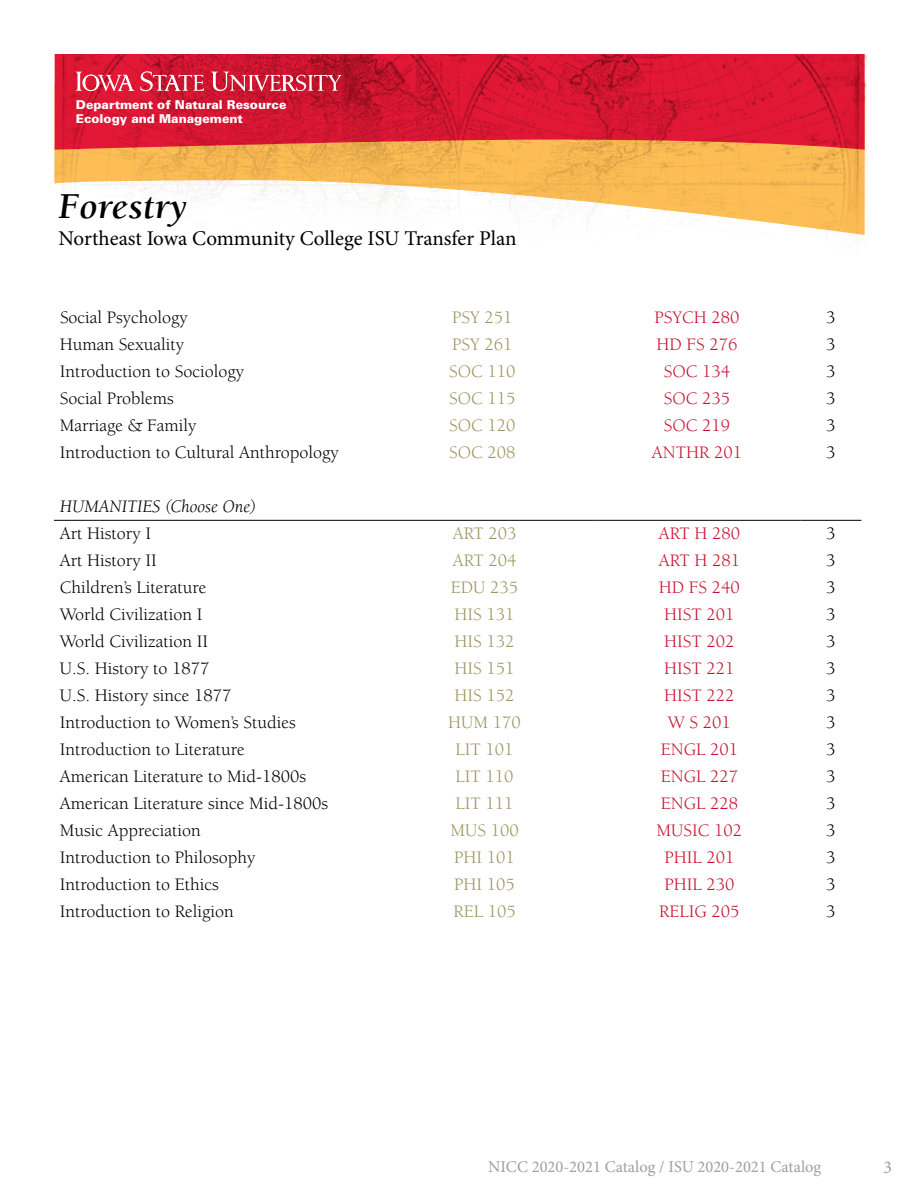
<style>
.page{position:relative;width:918px;height:1188px;background:#fff}
.page>*{position:absolute;margin:0;border:0;box-sizing:border-box;transform-origin:0 0}
.t1{font:italic 700 37.5px "Berkeley Std";color:#000}
.t2{font:21px "Minion Pro";letter-spacing:-.005em;color:#000}
.t3{font:18px "Berkeley Std";color:#000}
.t4{font:18px "Berkeley Std";color:#c8102e}
.t5{font:18px "Berkeley Std";color:#9b945f}
.t6{font:italic 18px "Berkeley Std";color:#000}
.t7{font:18px "Minion Pro";color:#a49e99}
.t8{font:16.5px "Minion Pro";color:#a49e99}
.t9{font:900 12.15px/14.5px "Univers";color:#fff}
</style>
<div class="page">
<img style="left:55px;top:54px;width:812px;height:181px">
<svg style="left:76px;top:72px;width:58px;height:19px"></svg>
<svg style="left:140px;top:71px;width:64px;height:21px"></svg>
<svg style="left:211px;top:72px;width:131px;height:19px;background:#d54e61"></svg>
<hr style="left:54px;top:520px;width:317px;height:1px;background:#000">
<hr style="left:371px;top:520px;width:223px;height:1px;background:#000">
<hr style="left:598px;top:520px;width:203px;height:1px;background:#000">
<hr style="left:801px;top:520px;width:60px;height:1px;background:#000">
<p class="t9" style="left:76px;top:97px;width:212px">Department of Natural Resource<br>Ecology and Management</p>
<h1 class="t1" style="left:58px;top:186px;width:130px">Forestry</h1>
<p class="t2" style="left:58px;top:224px;width:460px">Northeast Iowa Community College ISU Transfer Plan</p>
<p class="t3" style="left:60px;top:308px;width:129px">Social Psychology</p>
<p class="t5" style="left:452px;top:308px;width:62px">PSY 251</p>
<p class="t4" style="left:655px;top:308px;width:87px">PSYCH 280</p>
<p class="t3" style="left:826px;top:308px;width:11px">3</p>
<p class="t3" style="left:60px;top:335px;width:126px">Human Sexuality</p>
<p class="t5" style="left:452px;top:335px;width:62px">PSY 261</p>
<p class="t4" style="left:657px;top:335px;width:82px">HD FS 276</p>
<p class="t3" style="left:826px;top:335px;width:11px">3</p>
<p class="t3" style="left:60px;top:362px;width:186px">Introduction to Sociology</p>
<p class="t5" style="left:449px;top:362px;width:68px">SOC 110</p>
<p class="t4" style="left:664px;top:362px;width:68px">SOC 134</p>
<p class="t3" style="left:826px;top:362px;width:11px">3</p>
<p class="t3" style="left:60px;top:389px;width:115px">Social Problems</p>
<p class="t5" style="left:449px;top:389px;width:68px">SOC 115</p>
<p class="t4" style="left:664px;top:389px;width:68px">SOC 235</p>
<p class="t3" style="left:826px;top:389px;width:11px">3</p>
<p class="t3" style="left:60px;top:416px;width:138px">Marriage &amp; Family</p>
<p class="t5" style="left:449px;top:416px;width:68px">SOC 120</p>
<p class="t4" style="left:664px;top:416px;width:68px">SOC 219</p>
<p class="t3" style="left:826px;top:416px;width:11px">3</p>
<p class="t3" style="left:60px;top:443px;width:280px">Introduction to Cultural Anthropology</p>
<p class="t5" style="left:449px;top:443px;width:68px">SOC 208</p>
<p class="t4" style="left:652px;top:443px;width:92px">ANTHR 201</p>
<p class="t3" style="left:826px;top:443px;width:11px">3</p>
<p class="t6" style="left:60px;top:497px;width:198px">HUMANITIES (Choose One)</p>
<p class="t3" style="left:60px;top:524px;width:93px">Art History I</p>
<p class="t5" style="left:453px;top:524px;width:65px">ART 203</p>
<p class="t4" style="left:659px;top:524px;width:83px">ART H 280</p>
<p class="t3" style="left:826px;top:524px;width:11px">3</p>
<p class="t3" style="left:60px;top:551px;width:98px">Art History II</p>
<p class="t5" style="left:453px;top:551px;width:65px">ART 204</p>
<p class="t4" style="left:659px;top:551px;width:83px">ART H 281</p>
<p class="t3" style="left:826px;top:551px;width:11px">3</p>
<p class="t3" style="left:60px;top:578px;width:148px">Children’s Literature</p>
<p class="t5" style="left:451px;top:578px;width:69px">EDU 235</p>
<p class="t4" style="left:659px;top:578px;width:82px">HD FS 240</p>
<p class="t3" style="left:826px;top:578px;width:11px">3</p>
<p class="t3" style="left:60px;top:605px;width:144px">World Civilization I</p>
<p class="t5" style="left:455px;top:605px;width:62px">HIS 131</p>
<p class="t4" style="left:664px;top:605px;width:72px">HIST 201</p>
<p class="t3" style="left:826px;top:605px;width:11px">3</p>
<p class="t3" style="left:60px;top:632px;width:150px">World Civilization II</p>
<p class="t5" style="left:455px;top:632px;width:62px">HIS 132</p>
<p class="t4" style="left:664px;top:632px;width:72px">HIST 202</p>
<p class="t3" style="left:826px;top:632px;width:11px">3</p>
<p class="t3" style="left:60px;top:659px;width:151px">U.S. History to 1877</p>
<p class="t5" style="left:455px;top:659px;width:62px">HIS 151</p>
<p class="t4" style="left:664px;top:659px;width:72px">HIST 221</p>
<p class="t3" style="left:826px;top:659px;width:11px">3</p>
<p class="t3" style="left:60px;top:686px;width:173px">U.S. History since 1877</p>
<p class="t5" style="left:455px;top:686px;width:62px">HIS 152</p>
<p class="t4" style="left:664px;top:686px;width:72px">HIST 222</p>
<p class="t3" style="left:826px;top:686px;width:11px">3</p>
<p class="t3" style="left:60px;top:713px;width:237px">Introduction to Women’s Studies</p>
<p class="t5" style="left:448px;top:713px;width:74px">HUM 170</p>
<p class="t4" style="left:668px;top:713px;width:64px">W S 201</p>
<p class="t3" style="left:826px;top:713px;width:11px">3</p>
<p class="t3" style="left:60px;top:740px;width:186px">Introduction to Literature</p>
<p class="t5" style="left:456px;top:740px;width:60px">LIT 101</p>
<p class="t4" style="left:661px;top:740px;width:79px">ENGL 201</p>
<p class="t3" style="left:826px;top:740px;width:11px">3</p>
<p class="t3" style="left:60px;top:767px;width:248px">American Literature to Mid-1800s</p>
<p class="t5" style="left:456px;top:767px;width:60px">LIT 110</p>
<p class="t4" style="left:661px;top:767px;width:79px">ENGL 227</p>
<p class="t3" style="left:826px;top:767px;width:11px">3</p>
<p class="t3" style="left:60px;top:794px;width:270px">American Literature since Mid-1800s</p>
<p class="t5" style="left:456px;top:794px;width:60px">LIT 111</p>
<p class="t4" style="left:661px;top:794px;width:79px">ENGL 228</p>
<p class="t3" style="left:826px;top:794px;width:11px">3</p>
<p class="t3" style="left:60px;top:821px;width:142px">Music Appreciation</p>
<p class="t5" style="left:450px;top:821px;width:70px">MUS 100</p>
<p class="t4" style="left:657px;top:821px;width:87px">MUSIC 102</p>
<p class="t3" style="left:826px;top:821px;width:11px">3</p>
<p class="t3" style="left:60px;top:848px;width:197px">Introduction to Philosophy</p>
<p class="t5" style="left:454px;top:848px;width:62px">PHI 101</p>
<p class="t4" style="left:664px;top:848px;width:72px">PHIL 201</p>
<p class="t3" style="left:826px;top:848px;width:11px">3</p>
<p class="t3" style="left:60px;top:875px;width:160px">Introduction to Ethics</p>
<p class="t5" style="left:454px;top:875px;width:62px">PHI 105</p>
<p class="t4" style="left:664px;top:875px;width:72px">PHIL 230</p>
<p class="t3" style="left:826px;top:875px;width:11px">3</p>
<p class="t3" style="left:60px;top:902px;width:175px">Introduction to Religion</p>
<p class="t5" style="left:453px;top:902px;width:64px">REL 105</p>
<p class="t4" style="left:659px;top:902px;width:82px">RELIG 205</p>
<p class="t3" style="left:826px;top:902px;width:11px">3</p>
<p class="t8" style="left:488px;top:1156px;width:335px">NICC 2020-2021 Catalog / ISU 2020-2021 Catalog</p>
<p class="t7" style="left:883px;top:1155px;width:10px">3</p>
</div>
